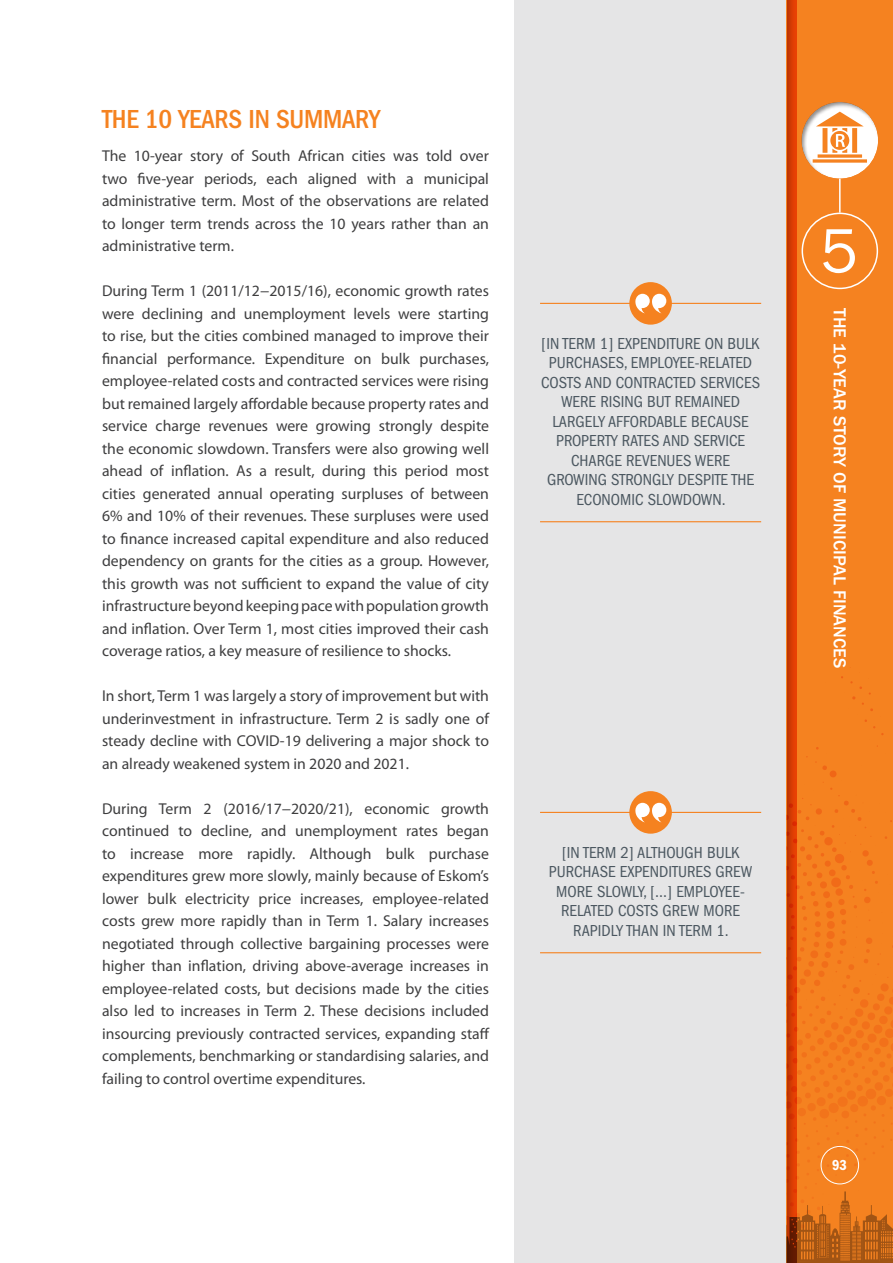
<style>
.page{position:relative;width:893px;height:1263px;background:#fff}
.page>*{position:absolute;margin:0;border:0;box-sizing:border-box;transform-origin:0 0}
.t1{font:63px "ITC Franklin Gothic Std";color:#fff}
.t2{font:500 condensed 27px "ITC Franklin Gothic Std";letter-spacing:-.01em;color:#f58220}
.t3{font:500 18px "ITC Franklin Gothic Std";color:#fff}
.t4{font:condensed 16.5px/19.5px "ITC Franklin Gothic Std";color:#4b5760;text-align:center}
.t5{font:15.75px/22.5px "Myriad Pro";color:#3e3e3f;text-align:justify}
.t6{font:15px "ITC Franklin Gothic Std Dm Cd";color:#fff}
</style>
<div class="page">
<div style="left:514px;top:0;width:273px;height:1263px;background:#e5e5e6"></div>
<hr style="left:540px;top:303px;width:221px;height:1px;background:#f58220">
<hr style="left:540px;top:521px;width:221px;height:1px;background:#f58220">
<div style="left:629px;top:282px;width:43px;height:43px;background:#f58220;border-radius:50%"></div>
<svg style="left:635px;top:294px;width:31px;height:19px"></svg>
<hr style="left:540px;top:812px;width:221px;height:1px;background:#f58220">
<hr style="left:540px;top:952px;width:221px;height:1px;background:#f58220">
<div style="left:629px;top:791px;width:43px;height:43px;background:#f58220;border-radius:50%"></div>
<svg style="left:635px;top:803px;width:31px;height:19px"></svg>
<div style="left:787px;top:0;width:106px;height:1263px;background:#f58220"></div>
<svg style="left:797px;top:676px;width:96px;height:513px"></svg>
<svg style="left:797px;top:1191px;width:96px;height:72px"></svg>
<div style="left:765px;top:0;width:32px;height:1263px;background:#231f20;opacity:.3"></div>
<div style="left:753px;top:0;width:34px;height:1263px;background:#e5e5e6"></div>
<div style="left:821px;top:1146px;width:38px;height:38px;border:1px solid #fff;border-radius:50%"></div>
<div style="left:801px;top:213px;width:77px;height:76px;border:2px solid #fff;border-radius:50%"></div>
<hr style="left:839px;top:179px;width:2px;height:34px;background:#fff">
<div style="left:787px;top:91px;width:103px;height:89px;background:#231f20;opacity:.5"></div>
<h2 class="t2" style="left:102px;top:104px;width:280px">THE 10 YEARS IN SUMMARY</h2>
<p class="t5" style="left:102px;top:144px;width:388px">The 10-year story of South African cities was told over two five-year periods, each aligned with a municipal administrative term. Most of the observations are related to longer term trends across the 10 years rather than an administrative term.</p>
<p class="t5" style="left:102px;top:279px;width:388px">During Term 1 (2011/12−2015/16), economic growth rates were declining and unemployment levels were starting to rise, but the cities combined managed to improve their financial performance. Expenditure on bulk purchases, employee-related costs and contracted services were rising but remained largely affordable because property rates and service charge revenues were growing strongly despite the economic slowdown. Transfers were also growing well ahead of inflation. As a result, during this period most cities generated annual operating surpluses of between 6% and 10% of their revenues. These surpluses were used to finance increased capital expenditure and also reduced dependency on grants for the cities as a group. However, this growth was not sufficient to expand the value of city infrastructure beyond keeping pace with population growth and inflation. Over Term 1, most cities improved their cash coverage ratios, a key measure of resilience to shocks.</p>
<p class="t5" style="left:102px;top:684px;width:388px">In short, Term 1 was largely a story of improvement but with underinvestment in infrastructure. Term 2 is sadly one of steady decline with COVID-19 delivering a major shock to an already weakened system in 2020 and 2021.</p>
<p class="t5" style="left:102px;top:797px;width:389px">During Term 2 (2016/17−2020/21), economic growth continued to decline, and unemployment rates began to increase more rapidly. Although bulk purchase expenditures grew more slowly, mainly because of Eskom’s lower bulk electricity price increases, employee-related costs grew more rapidly than in Term 1. Salary increases negotiated through collective bargaining processes were higher than inflation, driving above-average increases in employee-related costs, but decisions made by the cities also led to increases in Term 2. These decisions included insourcing previously contracted services, expanding staff complements, benchmarking or standardising salaries, and failing to control overtime expenditures.</p>
<p class="t4" style="left:541px;top:334px;width:220px">[IN TERM 1] EXPENDITURE ON BULK<br>PURCHASES, EMPLOYEE-RELATED<br>COSTS AND CONTRACTED SERVICES<br>WERE RISING BUT REMAINED<br>LARGELY AFFORDABLE BECAUSE<br>PROPERTY RATES AND SERVICE<br>CHARGE REVENUES WERE<br>GROWING STRONGLY DESPITE THE<br>ECONOMIC SLOWDOWN.</p>
<p class="t4" style="left:549px;top:843px;width:205px">[IN TERM 2] ALTHOUGH BULK<br>PURCHASE EXPENDITURES GREW<br>MORE SLOWLY, [...] EMPLOYEE-<br>RELATED COSTS GREW MORE<br>RAPIDLY THAN IN TERM 1.</p>
<h1 class="t1" style="left:820px;top:215px;width:39px">5</h1>
<p class="t3" style="left:850px;top:308px;width:362px;rotate:90deg">THE 10-YEAR STORY OF MUNICIPAL FINANCES</p>
<p class="t6" style="left:832px;top:1157px;width:16px">93</p>
</div>
